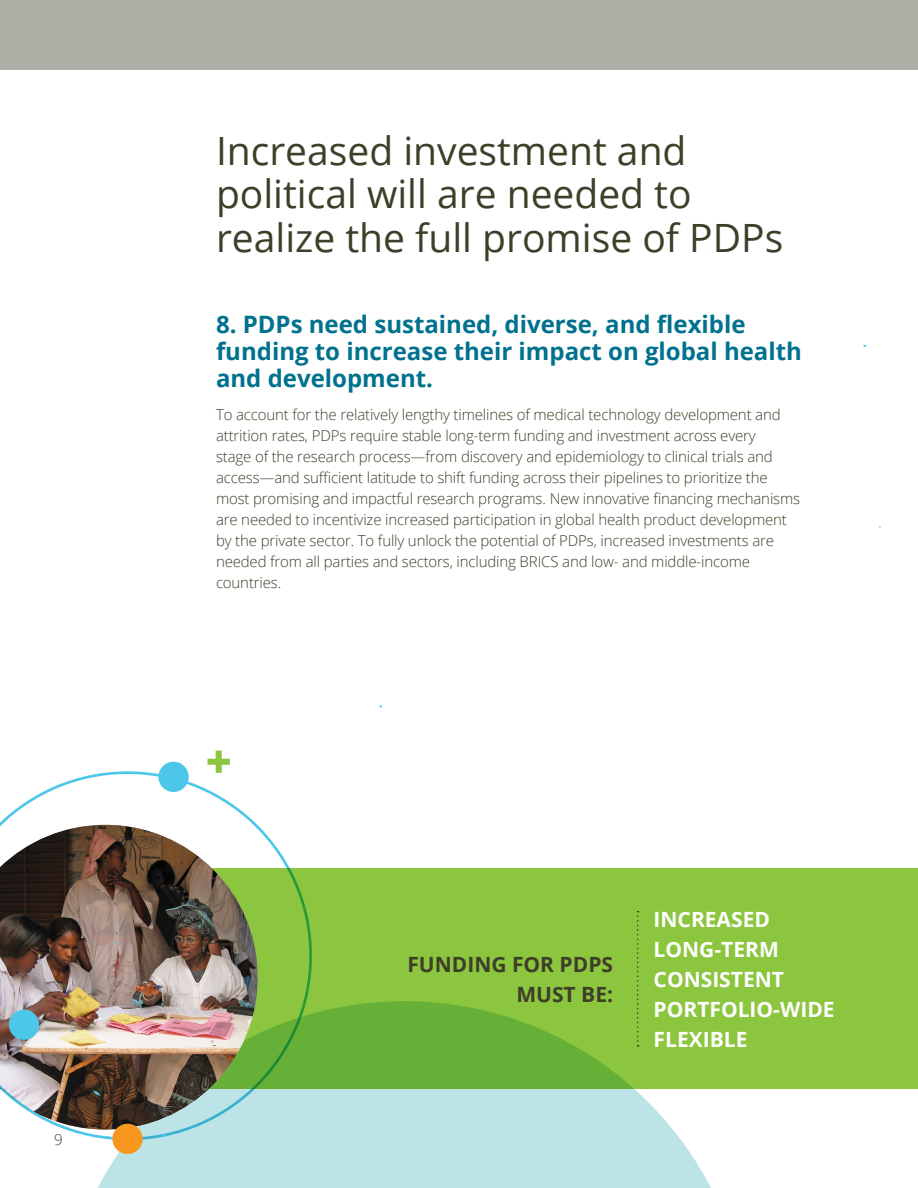
<style>
.page{position:relative;width:918px;height:1188px;background:#fff}
.page>*{position:absolute;margin:0;border:0;box-sizing:border-box;transform-origin:0 0}
.Subhead_1{font:39px/43.5px "Open Sans";color:#3e3e29}
.Subhead_2{font:700 24px/27px "Open Sans";color:#00718e}
.Body{font:700 21px "Open Sans";color:#fff}
.Body-2{font:700 21px "Open Sans";color:#3e3e29}
.Body-3{font:300 15px/21px "Open Sans";letter-spacing:-.01em;color:#3e3e29}
</style>
<div class="page">
<div style="left:0;top:868px;width:918px;height:221px;background:#8bc63e"></div>
<svg style="left:98px;top:1001px;width:542px;height:187px;background:#9bcf9c"></svg>
<svg style="left:595px;top:1072px;width:323px;height:116px"></svg>
<img style="left:0;top:771px;width:312px;height:369px">
<svg style="left:0;top:1085px;width:167px;height:54px"></svg>
<svg style="left:208px;top:751px;width:22px;height:22px"></svg>
<div style="left:112px;top:1124px;width:31px;height:30px;background:#f7971d;border-radius:50%"></div>
<div style="left:9px;top:1010px;width:30px;height:30px;background:#4dc7e9;border-radius:50%"></div>
<div style="left:158px;top:762px;width:31px;height:30px;background:#4dc7e9;border-radius:50%"></div>
<div style="left:0;top:0;width:918px;height:70px;background:#acafa6"></div>
<svg style="left:637px;top:911px;width:2px;height:136px"></svg>
<p class="Body-3" style="left:54px;top:1129px;width:10px">9</p>
<p class="Subhead_1" style="left:216px;top:128px;width:569px">Increased investment and political will are needed to realize the full promise of PDPs</p>
<p class="Subhead_2" style="left:216px;top:310px;width:587px">8. PDPs need sustained, diverse, and flexible funding to increase their impact on global health and development.</p>
<p class="Body-3" style="left:216px;top:403px;width:586px">To account for the relatively lengthy timelines of medical technology development and attrition rates, PDPs require stable long-term funding and investment across every<br>stage of the research process—from discovery and epidemiology to clinical trials and access—and sufficient latitude to shift funding across their pipelines to prioritize the most promising and impactful research programs. New innovative financing mechanisms are needed to incentivize increased participation in global health product development by the private sector. To fully unlock the potential of PDPs, increased investments are needed from all parties and sectors, including BRICS and low- and middle-income countries.</p>
<p class="Body-2" style="left:407px;top:949px;width:207px">FUNDING FOR PDPS</p>
<p class="Body-2" style="left:516px;top:979px;width:98px">MUST BE:</p>
<p class="Body" style="left:654px;top:904px;width:118px">INCREASED</p>
<p class="Body" style="left:654px;top:934px;width:127px">LONG-TERM</p>
<p class="Body" style="left:654px;top:964px;width:132px">CONSISTENT</p>
<p class="Body" style="left:654px;top:994px;width:183px">PORTFOLIO-WIDE</p>
<p class="Body" style="left:654px;top:1024px;width:95px">FLEXIBLE</p>
</div>
